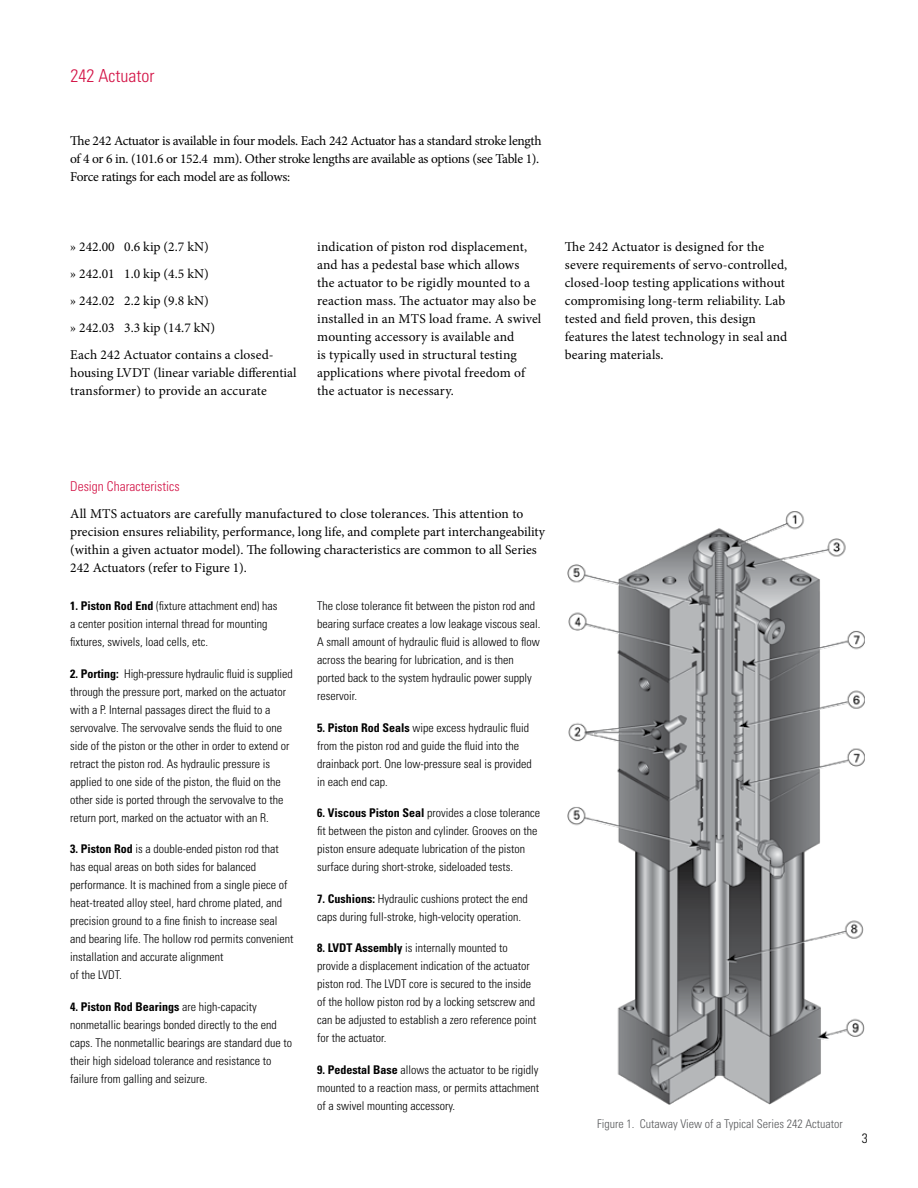
<style>
.page{position:relative;width:918px;height:1188px;background:#fff}
.page>*{position:absolute;margin:0;border:0;box-sizing:border-box;transform-origin:0 0}
.t1{font:300 condensed 18px "Univers";color:#d31245}
.t2{font:13.5px/18px "Minion Pro";color:#000}
.t3{font:13.5px/18px "Minion Pro";letter-spacing:-.025em;color:#000}
.t4{font:300 condensed 13.5px "Univers";color:#d31245}
.t5{font:300 condensed 13.5px "Univers LT Std";color:#000}
.t6{font:300 condensed 12px/18px "Univers";color:#000}
.t7{font:300 condensed 12px "Univers";color:#58595b}
.s1{font-weight:700}
</style>
<div class="page">
<img style="left:567px;top:511px;width:298px;height:593px">
<h1 class="t1" style="left:70px;top:65px;width:85px">242 Actuator</h1>
<p class="t3" style="left:70px;top:132px;width:473px">The 242 Actuator is available in four models. Each 242 Actuator has a standard stroke length of 4 or 6 in. (101.6 or 152.4 mm). Other stroke lengths are available as options (see Table 1).<br>Force ratings for each model are as follows:</p>
<p class="t2" style="left:70px;top:233px;width:205px;line-height:27px">» 242.00 0.6 kip (2.7 kN)<br>» 242.01 1.0 kip (4.5 kN)<br>» 242.02 2.2 kip (9.8 kN)<br>» 242.03 3.3 kip (14.7 kN)<br>Each 242 Actuator contains a closed-</p>
<p class="t2" style="left:70px;top:363px;width:228px">housing LVDT (linear variable differential transformer) to provide an accurate</p>
<p class="t2" style="left:317px;top:237px;width:226px">indication of piston rod displacement, and has a pedestal base which allows<br>the actuator to be rigidly mounted to a reaction mass. The actuator may also be installed in an MTS load frame. A swivel mounting accessory is available and<br>is typically used in structural testing applications where pivotal freedom of the actuator is necessary.</p>
<p class="t2" style="left:565px;top:237px;width:224px">The 242 Actuator is designed for the severe requirements of servo-controlled, closed-loop testing applications without compromising long-term reliability. Lab tested and field proven, this design features the latest technology in seal and bearing materials.</p>
<p class="t4" style="left:70px;top:478px;width:111px">Design Characteristics</p>
<p class="t2" style="left:70px;top:505px;width:477px">All MTS actuators are carefully manufactured to close tolerances. This attention to precision ensures reliability, performance, long life, and complete part interchangeability (within a given actuator model). The following characteristics are common to all Series 242 Actuators (refer to Figure 1).</p>
<p class="t6" style="left:70px;top:597px;width:209px"><span class="s1">1. Piston Rod End</span> (fixture attachment end) has a center position internal thread for mounting fixtures, swivels, load cells, etc.</p>
<p class="t6" style="left:70px;top:664px;width:224px"><span class="s1">2. Porting:</span> High-pressure hydraulic fluid is supplied through the pressure port, marked on the actuator with a P. Internal passages direct the fluid to a servovalve. The servovalve sends the fluid to one side of the piston or the other in order to extend or retract the piston rod. As hydraulic pressure is applied to one side of the piston, the fluid on the other side is ported through the servovalve to the return port, marked on the actuator with an R.</p>
<p class="t6" style="left:70px;top:840px;width:225px"><span class="s1">3. Piston Rod</span> is a double-ended piston rod that has equal areas on both sides for balanced performance. It is machined from a single piece of heat-treated alloy steel, hard chrome plated, and precision ground to a fine finish to increase seal and bearing life. The hollow rod permits convenient installation and accurate alignment<br>of the LVDT.</p>
<p class="t6" style="left:70px;top:997px;width:223px"><span class="s1">4. Piston Rod Bearings</span> are high-capacity nonmetallic bearings bonded directly to the end caps. The nonmetallic bearings are standard due to their high sideload tolerance and resistance to failure from galling and seizure.</p>
<p class="t6" style="left:317px;top:597px;width:225px">The close tolerance fit between the piston rod and bearing surface creates a low leakage viscous seal.<br>A small amount of hydraulic fluid is allowed to flow across the bearing for lubrication, and is then ported back to the system hydraulic power supply reservoir.</p>
<p class="t6" style="left:317px;top:718px;width:216px"><span class="s1">5. Piston Rod Seals</span> wipe excess hydraulic fluid from the piston rod and guide the fluid into the drainback port. One low-pressure seal is provided in each end cap.</p>
<p class="t6" style="left:317px;top:804px;width:225px"><span class="s1">6. Viscous Piston Seal</span> provides a close tolerance fit between the piston and cylinder. Grooves on the piston ensure adequate lubrication of the piston surface during short-stroke, sideloaded tests.</p>
<p class="t6" style="left:317px;top:889px;width:212px"><span class="s1">7. Cushions:</span> Hydraulic cushions protect the end caps during full-stroke, high-velocity operation.</p>
<p class="t6" style="left:317px;top:939px;width:221px"><span class="s1">8. LVDT Assembly</span> is internally mounted to provide a displacement indication of the actuator piston rod. The LVDT core is secured to the inside of the hollow piston rod by a locking setscrew and can be adjusted to establish a zero reference point for the actuator.</p>
<p class="t6" style="left:317px;top:1060px;width:223px;text-align:justify"><span class="s1">9. Pedestal Base</span> allows the actuator to be rigidly mounted to a reaction mass, or permits attachment of a swivel mounting accessory.</p>
<p class="t7" style="left:597px;top:1116px;width:247px">Figure 1. Cutaway View of a Typical Series 242 Actuator</p>
<p class="t5" style="left:862px;top:1130px;width:7px">3</p>
</div>
